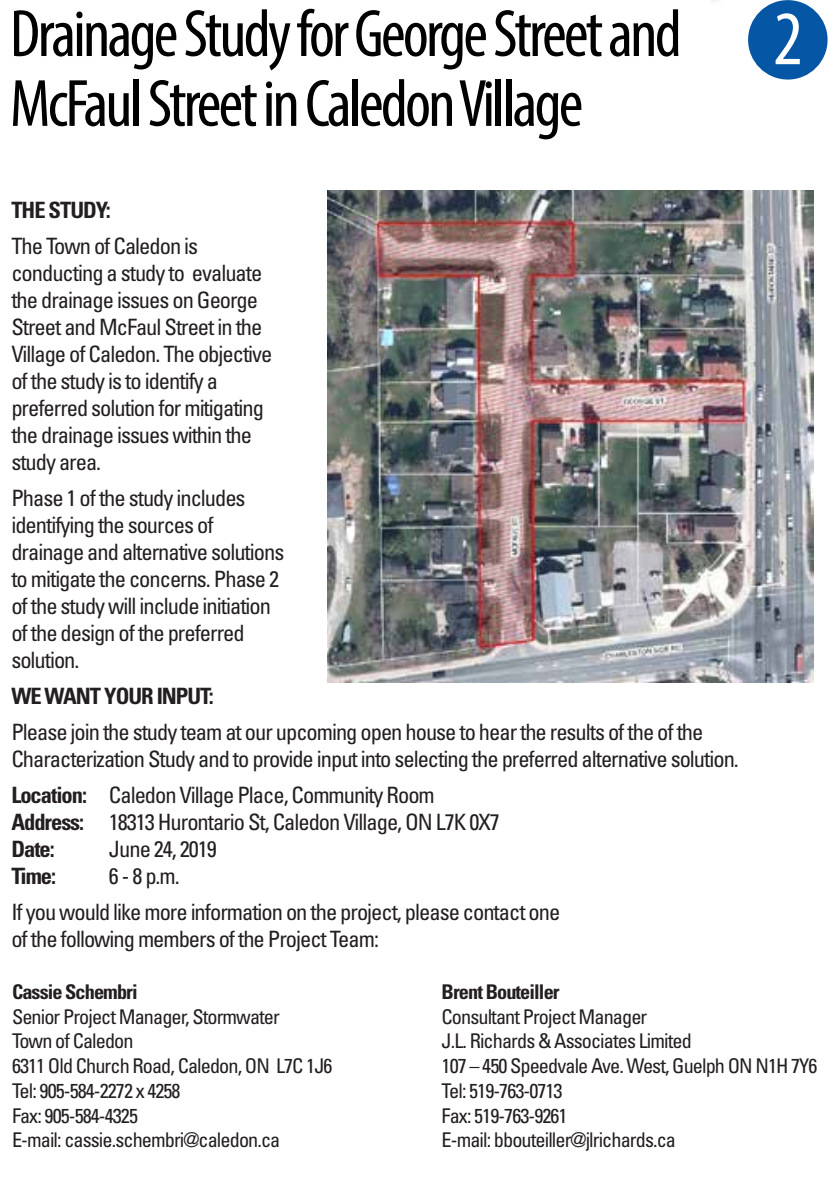
<style>
.page{position:relative;width:840px;height:1204px;background:#fff}
.page>*{position:absolute;margin:0;border:0;box-sizing:border-box;transform-origin:0 0}
.t1{font:condensed 77.17px "Myriad Pro";color:#fff}
.t2{font:condensed 67.5px/69.8px "Myriad Pro";letter-spacing:-.04em;color:#000}
.t3{font:condensed 22.5px/27px "Univers";letter-spacing:-.045em;color:#231e1f}
.t4{font:700 condensed 22.5px "Univers";letter-spacing:-.045em;color:#231e1f}
.t5{font:condensed 20.25px/24.8px "Univers";letter-spacing:-.045em;color:#231e1f}
.t6{font:700 condensed 20.25px "Univers";letter-spacing:-.045em;color:#231e1f}
.s1{font-weight:700}
</style>
<div class="page">
<img style="left:327px;top:0;width:501px;height:683px">
<h2 class="t2" style="left:10px;top:-2px;width:673px">Drainage Study for George Street and<br>McFaul Street in Caledon Village</h2>
<h1 class="t1" style="left:772px;top:-8px;width:31px">2</h1>
<p class="t4" style="left:11px;top:196px;width:101px">THE STUDY:</p>
<p class="t3" style="left:11px;top:232px;width:262px">The Town of Caledon is conducting a study to evaluate the drainage issues on George<br>Street and McFaul Street in the<br>Village of Caledon. The objective of the study is to identify a preferred solution for mitigating the drainage issues within the study area.</p>
<p class="t3" style="left:11px;top:484px;width:274px">Phase 1 of the study includes identifying the sources of drainage and alternative solutions to mitigate the concerns. Phase 2 of the study will include initiation of the design of the preferred solution.</p>
<p class="t4" style="left:11px;top:682px;width:204px">WE WANT YOUR INPUT:</p>
<p class="t3" style="left:11px;top:718px;width:728px">Please join the study team at our upcoming open house to hear the results of the of the<br>Characterization Study and to provide input into selecting the preferred alternative solution.</p>
<p class="t3" style="left:11px;top:781px;width:490px"><span class="s1">Location:</span> Caledon Village Place, Community Room<br><span class="s1">Address:</span> 18313 Hurontario St, Caledon Village, ON L7K 0X7<br><span class="s1">Date:</span></p>
<p class="t3" style="left:109px;top:835px;width:109px">June 24, 2019</p>
<p class="t4" style="left:11px;top:862px;width:46px">Time:</p>
<p class="t3" style="left:11px;top:857px;width:550px;line-height:36px;text-indent:97px">6 - 8 p.m.<br>If you would like more information on the project, please contact one</p>
<p class="t3" style="left:11px;top:925px;width:369px">of the following members of the Project Team:</p>
<p class="t6" style="left:12px;top:979px;width:127px">Cassie Schembri</p>
<p class="t5" style="left:12px;top:1004px;width:322px">Senior Project Manager, Stormwater<br>Town of Caledon<br>6311 Old Church Road, Caledon, ON L7C 1J6<br>Tel: 905-584-2272 x 4258<br>Fax: 905-584-4325<br>E-mail: cassie.schembri@caledon.ca</p>
<p class="t6" style="left:441px;top:979px;width:119px">Brent Bouteiller</p>
<p class="t5" style="left:441px;top:1004px;width:377px">Consultant Project Manager<br>J.L. Richards &amp; Associates Limited<br>107 – 450 Speedvale Ave. West, Guelph ON N1H 7Y6<br>Tel: 519-763-0713<br>Fax: 519-763-9261<br>E-mail: bbouteiller@jlrichards.ca</p>
</div>
